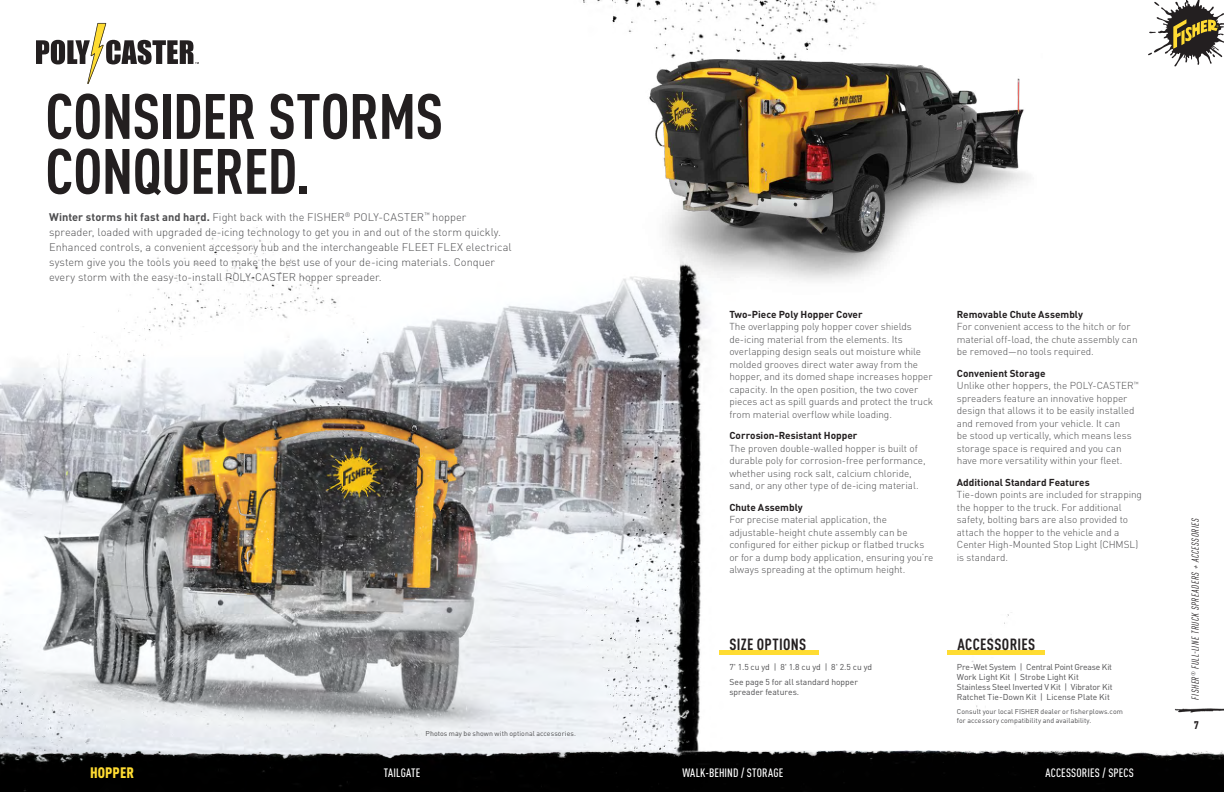
<style>
.page{position:relative;width:1224px;height:792px;background:#fff}
.page>*{position:absolute;margin:0;border:0;box-sizing:border-box;transform-origin:0 0}
.t1{font:700 condensed 63px/55px "DINOT";letter-spacing:-.01em;color:#231f20}
.t2{font:700 condensed 16px "DINOT";letter-spacing:.02em;color:#231f20}
.t3{font:900 condensed 15px "DINOT";letter-spacing:.01em;color:#ffdc32}
.t4{font:500 condensed 12px "DINOT";letter-spacing:.01em;color:#fff}
.t5{font:300 11px/15px "DIN";color:#4d4d4f}
.t6{font:900 condensed 11px "DINOT";color:#231f20}
.t7{font:300 10px/12.5px "DIN";letter-spacing:-.005em;color:#4d4d4f}
.t8{font:700 10px "DIN";color:#231f20}
.t9{font:italic condensed 10px "DINOT";letter-spacing:.05em;color:#231f20}
.t10{font:8.5px/10px "DIN";letter-spacing:-.005em;color:#4d4d4f}
.t11{font:7px/9px "DIN";letter-spacing:.01em;color:#4d4d4f}
.s1{font-weight:700}
.s2{font-weight:700;color:#231f20}
</style>
<div class="page">
<img style="left:0;top:0;width:1099px;height:751px">
<img style="left:0;top:751px;width:1224px;height:41px">
<img style="left:1174px;top:708px;width:50px;height:5px">
<svg style="left:1148px;top:0;width:76px;height:67px"></svg>
<img style="left:612px;top:0;width:431px;height:298px">
<hr style="left:719px;top:650px;width:99px;height:4px;background:#ffdc32">
<hr style="left:947px;top:650px;width:97px;height:4px;background:#ffdc32">
<svg style="left:36px;top:23px;width:163px;height:61px"></svg>
<h1 class="t1" style="left:45px;top:88px;width:399px">CONSIDER STORMS<br>CONQUERED.</h1>
<p class="t5" style="left:49px;top:209px;width:464px"><span class="s1">Winter storms hit fast and hard.</span> Fight back with the FISHER<sup>®</sup> POLY-CASTER<sup>™</sup> hopper spreader, loaded with upgraded de-icing technology to get you in and out of the storm quickly.<br>Enhanced controls, a convenient accessory hub and the interchangeable FLEET FLEX electrical system give you the tools you need to make the best use of your de-icing materials. Conquer every storm with the easy-to-install POLY-CASTER hopper spreader.</p>
<p class="t11" style="left:426px;top:729px;width:152px">Photos may be shown with optional accessories.</p>
<p class="t8" style="left:729px;top:308px;width:135px">Two-Piece Poly Hopper Cover</p>
<p class="t7" style="left:729px;top:320px;width:205px">The overlapping poly hopper cover shields de-icing material from the elements. Its overlapping design seals out moisture while molded grooves direct water away from the hopper, and its domed shape increases hopper capacity. In the open position, the two cover pieces act as spill guards and protect the truck from material overflow while loading.</p>
<p class="t8" style="left:729px;top:429px;width:130px">Corrosion-Resistant Hopper</p>
<p class="t7" style="left:729px;top:442px;width:198px">The proven double-walled hopper is built of durable poly for corrosion-free performance, whether using rock salt, calcium chloride, sand, or any other type of de-icing material.</p>
<p class="t8" style="left:729px;top:501px;width:75px">Chute Assembly</p>
<p class="t7" style="left:729px;top:513px;width:206px">For precise material application, the adjustable-height chute assembly can be configured for either pickup or flatbed trucks or for a dump body application, ensuring you’re always spreading at the optimum height.</p>
<p class="t8" style="left:957px;top:308px;width:128px">Removable Chute Assembly</p>
<p class="t7" style="left:957px;top:320px;width:182px">For convenient access to the hitch or for material off-load, the chute assembly can be removed—no tools required.</p>
<p class="t7" style="left:957px;top:367px;width:183px"><span class="s2">Convenient Storage<br></span>Unlike other hoppers, the POLY-CASTER<sup>™ </sup>spreaders feature an innovative hopper design that allows it to be easily installed and removed from your vehicle. It can<br>be stood up vertically, which means less storage space is required and you can have more versatility within your fleet.</p>
<p class="t8" style="left:957px;top:476px;width:134px">Additional Standard Features</p>
<p class="t7" style="left:957px;top:488px;width:187px">Tie-down points are included for strapping the hopper to the truck. For additional safety, bolting bars are also provided to attach the hopper to the vehicle and a Center High-Mounted Stop Light (CHMSL) is standard.</p>
<h2 class="t2" style="left:729px;top:635px;width:78px">SIZE OPTIONS</h2>
<p class="t10" style="left:729px;top:660px;width:144px;line-height:14.5px">7' 1.5 cu yd | 8' 1.8 cu yd | 8' 2.5 cu yd<br>See page 5 for all standard hopper</p>
<p class="t10" style="left:729px;top:686px;width:71px">spreader features.</p>
<h2 class="t2" style="left:957px;top:635px;width:79px">ACCESSORIES</h2>
<p class="t10" style="left:957px;top:662px;width:157px">Pre-Wet System | Central Point Grease Kit Work Light Kit | Strobe Light Kit Stainless Steel Inverted V Kit | Vibrator Kit Ratchet Tie-Down Kit | License Plate Kit</p>
<p class="t11" style="left:957px;top:707px;width:168px">Consult your local FISHER dealer or fisherplows.com for accessory compatibility and availability.</p>
<h3 class="t3" style="left:90px;top:763px;width:45px">HOPPER</h3>
<p class="t4" style="left:384px;top:766px;width:38px">TAILGATE</p>
<p class="t4" style="left:682px;top:766px;width:102px">WALK-BEHIND / STORAGE</p>
<p class="t4" style="left:1045px;top:766px;width:90px">ACCESSORIES / SPECS</p>
<p class="t9" style="left:1189px;top:700px;width:183px;rotate:-90deg">FISHER<sup>®</sup> FULL-LINE TRUCK SPREADERS + ACCESSORIES</p>
<p class="t6" style="left:1194px;top:719px;width:6px">7</p>
</div>
